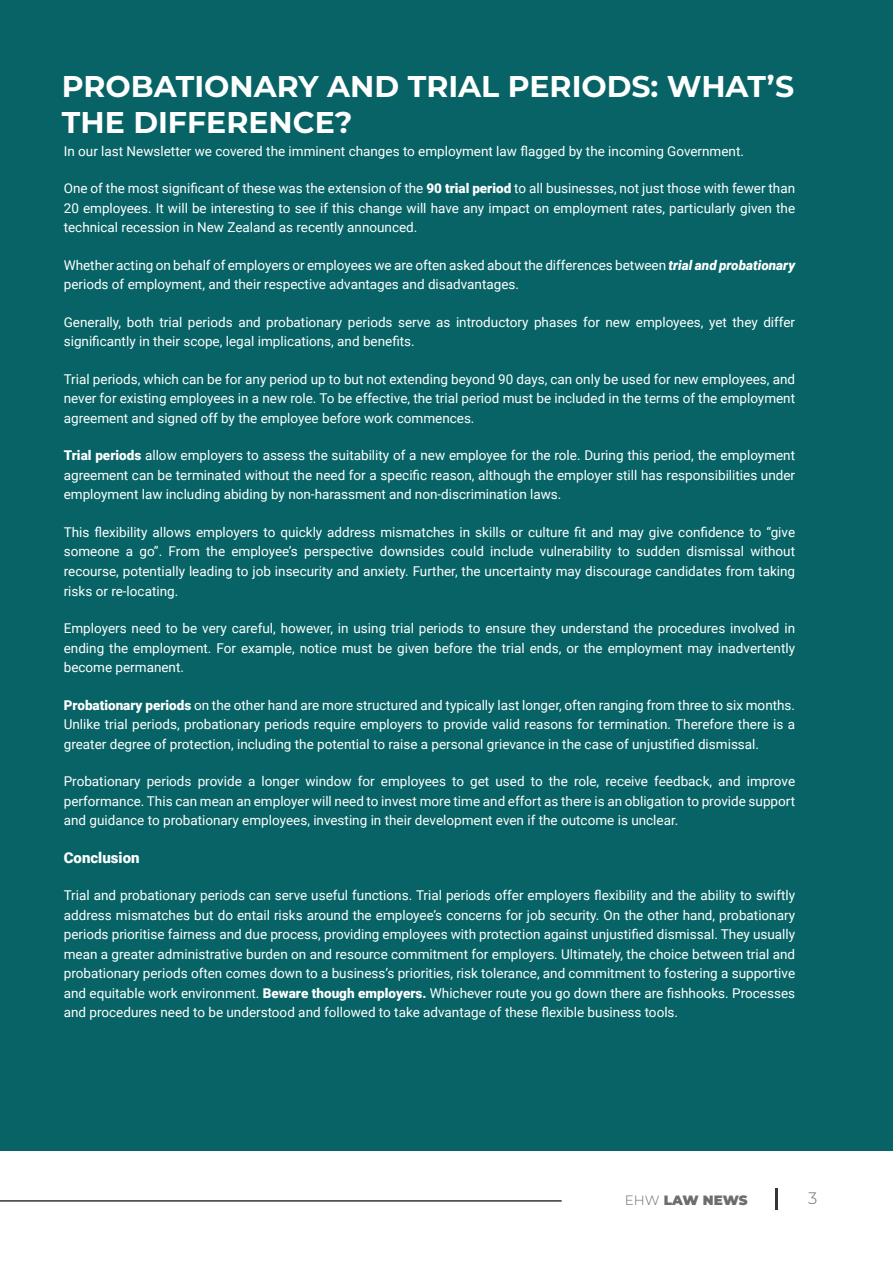
<style>
.page{position:relative;width:893px;height:1263px;background:#fff}
.page>*{position:absolute;margin:0;border:0;box-sizing:border-box;transform-origin:0 0}
.t1{font:700 30px/36px "Montserrat";color:#fff}
.t2{font:300 16.5px "Montserrat";color:#6c6d70}
.Body_Text{font:900 15px "Roboto";color:#fff}
.Body_Text-2{font:13.5px/19.5px "Roboto";color:#fff;text-align:justify}
.t3{font:900 13.5px "Montserrat";letter-spacing:-.01em;color:#6c6d70}
.s1{font-weight:900}
.s2{font-weight:900;font-style:italic}
.s3{font-weight:300}
</style>
<div class="page">
<hr style="left:775px;top:1188px;width:3px;height:22px;background:#363539">
<hr style="left:0;top:1200px;width:562px;height:2px;background:#363539">
<div style="left:0;top:0;width:893px;height:1150px;background:#076365"></div>
<p class="t1" style="left:62px;top:66px;width:734px">PROBATIONARY AND TRIAL PERIODS: WHAT’S<br>THE DIFFERENCE?</p>
<p class="Body_Text-2" style="left:64px;top:141px;width:682px">In our last Newsletter we covered the imminent changes to employment law flagged by the incoming Government.</p>
<p class="Body_Text-2" style="left:64px;top:178px;width:733px">One of the most significant of these was the extension of the <span class="s1">90 trial period</span> to all businesses, not just those with fewer than 20 employees. It will be interesting to see if this change will have any impact on employment rates, particularly given the technical recession in New Zealand as recently announced.</p>
<p class="Body_Text-2" style="left:64px;top:255px;width:733px">Whether acting on behalf of employers or employees we are often asked about the differences between <span class="s2">trial and probationary </span>periods of employment, and their respective advantages and disadvantages.</p>
<p class="Body_Text-2" style="left:64px;top:312px;width:733px">Generally, both trial periods and probationary periods serve as introductory phases for new employees, yet they differ significantly in their scope, legal implications, and benefits.</p>
<p class="Body_Text-2" style="left:64px;top:369px;width:733px">Trial periods, which can be for any period up to but not extending beyond 90 days, can only be used for new employees, and never for existing employees in a new role. To be effective, the trial period must be included in the terms of the employment agreement and signed off by the employee before work commences.</p>
<p class="Body_Text-2" style="left:64px;top:445px;width:733px"><span class="s1">Trial periods</span> allow employers to assess the suitability of a new employee for the role. During this period, the employment agreement can be terminated without the need for a specific reason, although the employer still has responsibilities under employment law including abiding by non-harassment and non-discrimination laws.</p>
<p class="Body_Text-2" style="left:64px;top:522px;width:733px">This flexibility allows employers to quickly address mismatches in skills or culture fit and may give confidence to “give someone a go”. From the employee’s perspective downsides could include vulnerability to sudden dismissal without recourse, potentially leading to job insecurity and anxiety. Further, the uncertainty may discourage candidates from taking risks or re-locating.</p>
<p class="Body_Text-2" style="left:64px;top:618px;width:733px">Employers need to be very careful, however, in using trial periods to ensure they understand the procedures involved in ending the employment. For example, notice must be given before the trial ends, or the employment may inadvertently become permanent.</p>
<p class="Body_Text-2" style="left:64px;top:694px;width:733px"><span class="s1">Probationary periods</span> on the other hand are more structured and typically last longer, often ranging from three to six months.<br>Unlike trial periods, probationary periods require employers to provide valid reasons for termination. Therefore there is a greater degree of protection, including the potential to raise a personal grievance in the case of unjustified dismissal.</p>
<p class="Body_Text-2" style="left:64px;top:771px;width:733px">Probationary periods provide a longer window for employees to get used to the role, receive feedback, and improve performance. This can mean an employer will need to invest more time and effort as there is an obligation to provide support and guidance to probationary employees, investing in their development even if the outcome is unclear.</p>
<p class="Body_Text" style="left:64px;top:847px;width:77px">Conclusion</p>
<p class="Body_Text-2" style="left:64px;top:885px;width:733px">Trial and probationary periods can serve useful functions. Trial periods offer employers flexibility and the ability to swiftly address mismatches but do entail risks around the employee’s concerns for job security. On the other hand, probationary periods prioritise fairness and due process, providing employees with protection against unjustified dismissal. They usually mean a greater administrative burden on and resource commitment for employers. Ultimately, the choice between trial and probationary periods often comes down to a business’s priorities, risk tolerance, and commitment to fostering a supportive and equitable work environment. <span class="s1">Beware though employers.</span> Whichever route you go down there are fishhooks. Processes and procedures need to be understood and followed to take advantage of these flexible business tools.</p>
<p class="t3" style="left:625px;top:1190px;width:124px"><span class="s3">EHW</span> LAW NEWS</p>
<p class="t2" style="left:808px;top:1187px;width:11px">3</p>
</div>
